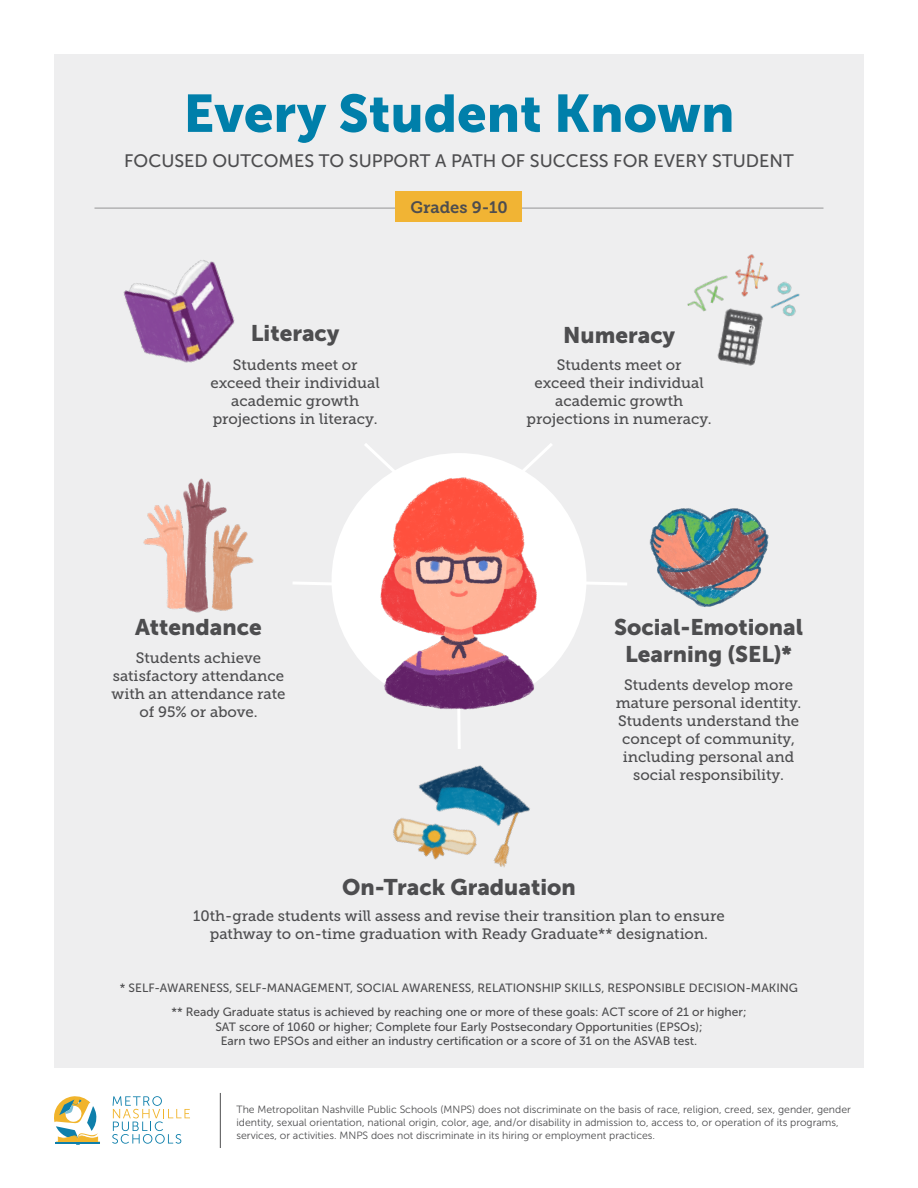
<style>
.page{position:relative;width:918px;height:1188px;background:#fff}
.page>*{position:absolute;margin:0;border:0;box-sizing:border-box;transform-origin:0 0}
.t1{font:52.5px "Museo Sans 900";color:#007faa}
.t2{font:22.5px "Museo Sans 900";color:#4d4d4f}
.t3{font:18px "Museo Sans 500";color:#4d4d4f}
.t4{font:16.5px "Museo Slab 700";color:#4d4d4f}
.t5{font:15px/18px "Museo Slab 500";color:#4d4d4f;text-align:center}
.t6{font:12px/14.4px "Museo Sans 500";color:#4d4d4f;text-align:center}
.t7{font:10.5px/12.6px "Museo Sans 300";color:#4d4d4f}
</style>
<div class="page">
<hr style="left:220px;top:1093px;width:1px;height:55px;background:#4d4d4f">
<svg style="left:112px;top:1096px;width:78px;height:48px"></svg>
<svg style="left:54px;top:1096px;width:46px;height:49px"></svg>
<div style="left:54px;top:54px;width:810px;height:1013px;background:#eeeeef"></div>
<hr style="left:94px;top:208px;width:729px;height:1px;background:#949495">
<div style="left:396px;top:192px;width:126px;height:30px;background:#f1b434"></div>
<img style="left:332px;top:461px;width:254px;height:255px">
<img style="left:687px;top:254px;width:113px;height:112px">
<svg style="left:361px;top:443px;width:40px;height:35px"></svg>
<svg style="left:516px;top:443px;width:40px;height:35px"></svg>
<svg style="left:293px;top:580px;width:47px;height:7px"></svg>
<svg style="left:580px;top:580px;width:47px;height:7px"></svg>
<img style="left:123px;top:260px;width:112px;height:103px">
<img style="left:143px;top:478px;width:111px;height:135px">
<img style="left:649px;top:508px;width:120px;height:99px">
<img style="left:458px;top:719px;width:72px;height:145px">
<img style="left:393px;top:767px;width:112px;height:100px">
<p class="t1" style="left:184px;top:84px;width:552px">Every Student Known</p>
<p class="t3" style="left:124px;top:151px;width:671px">FOCUSED OUTCOMES TO SUPPORT A PATH OF SUCCESS FOR EVERY STUDENT</p>
<p class="t4" style="left:410px;top:198px;width:99px">Grades 9-10</p>
<p class="t2" style="left:251px;top:320px;width:90px">Literacy</p>
<p class="t5" style="left:210px;top:356px;width:171px">Students meet or exceed their individual academic growth projections in literacy.</p>
<p class="t2" style="left:135px;top:614px;width:128px">Attendance</p>
<p class="t5" style="left:112px;top:649px;width:175px">Students achieve satisfactory attendance with an attendance rate of 95% or above.</p>
<p class="t2" style="left:563px;top:322px;width:113px">Numeracy</p>
<p class="t5" style="left:527px;top:356px;width:187px">Students meet or<br>exceed their individual academic growth projections in numeracy.</p>
<p class="t2" style="left:614px;top:615px;width:191px">Social-Emotional</p>
<p class="t2" style="left:625px;top:642px;width:168px">Learning (SEL)*</p>
<p class="t5" style="left:616px;top:676px;width:187px">Students develop more mature personal identity.<br>Students understand the concept of community, including personal and social responsibility.</p>
<p class="t2" style="left:342px;top:874px;width:235px">On-Track Graduation</p>
<p class="t5" style="left:193px;top:906px;width:533px">10th-grade students will assess and revise their transition plan to ensure pathway to on-time graduation with Ready Graduate** designation.</p>
<p class="t6" style="left:120px;top:981px;width:680px">* SELF-AWARENESS, SELF-MANAGEMENT, SOCIAL AWARENESS, RELATIONSHIP SKILLS, RESPONSIBLE DECISION-MAKING</p>
<p class="t6" style="left:171px;top:1005px;width:577px">** Ready Graduate status is achieved by reaching one or more of these goals: ACT score of 21 or higher;<br>SAT score of 1060 or higher; Complete four Early Postsecondary Opportunities (EPSOs);<br>Earn two EPSOs and either an industry certification or a score of 31 on the ASVAB test.</p>
<p class="t7" style="left:237px;top:1103px;width:616px">The Metropolitan Nashville Public Schools (MNPS) does not discriminate on the basis of race, religion, creed, sex, gender, gender identity, sexual orientation, national origin, color, age, and/or disability in admission to, access to, or operation of its programs, services, or activities. MNPS does not discriminate in its hiring or employment practices.</p>
</div>
